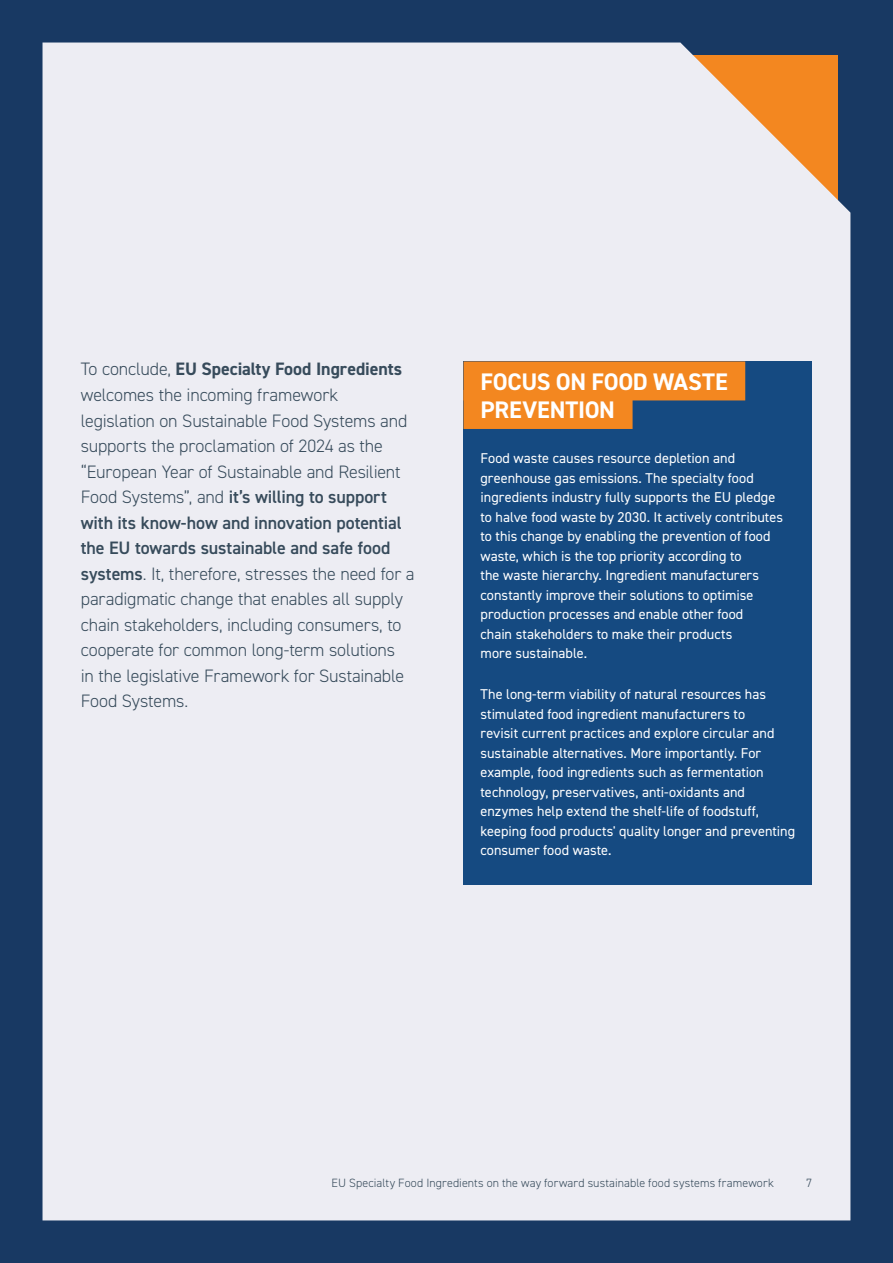
<style>
.page{position:relative;width:893px;height:1263px;background:#183963}
.page>*{position:absolute;margin:0;border:0;box-sizing:border-box;transform-origin:0 0}
.t1{font:700 24px/28.5px "DIN2014";letter-spacing:-.01em;color:#fff}
.t2{font:300 18px/25.5px "DIN2014";letter-spacing:-.01em;color:#374b5b}
.t3{font:14.25px/19.5px "DIN2014";color:#fff}
.t4{font:300 12px "DIN2014";letter-spacing:.01em;color:#374b5b}
.s1{font-weight:700}
.s2{font-weight:600}
</style>
<div class="page">
<div style="left:43px;top:43px;width:807px;height:1177px;background:#ededf3"></div>
<div style="left:463px;top:361px;width:349px;height:524px;background:#154a81"></div>
<div style="left:463px;top:361px;width:282px;height:39px;background:#f38720"></div>
<div style="left:463px;top:390px;width:170px;height:39px;background:#f38720"></div>
<p class="t2" style="left:81px;top:357px;width:335px">To conclude, <span class="s1">EU Specialty Food Ingredients </span>welcomes the incoming framework legislation on Sustainable Food Systems and supports the proclamation of 2024 as the “European Year of Sustainable and Resilient Food Systems”, and <span class="s2">it’s willing to support with its know-how and innovation potential the EU towards sustainable and safe food systems</span>. It, therefore, stresses the need for a paradigmatic change that enables all supply chain stakeholders, including consumers, to cooperate for common long-term solutions<br>in the legislative Framework for Sustainable Food Systems.</p>
<h1 class="t1" style="left:481px;top:367px;width:249px">FOCUS ON FOOD WASTE<br>PREVENTION</h1>
<p class="t3" style="left:480px;top:448px;width:304px">Food waste causes resource depletion and greenhouse gas emissions. The specialty food ingredients industry fully supports the EU pledge to halve food waste by 2030. It actively contributes to this change by enabling the prevention of food waste, which is the top priority according to<br>the waste hierarchy. Ingredient manufacturers constantly improve their solutions to optimise production processes and enable other food<br>chain stakeholders to make their products<br>more sustainable.</p>
<p class="t3" style="left:480px;top:684px;width:316px">The long-term viability of natural resources has stimulated food ingredient manufacturers to<br>revisit current practices and explore circular and sustainable alternatives. More importantly. For example, food ingredients such as fermentation technology, preservatives, anti-oxidants and enzymes help extend the shelf-life of foodstuff, keeping food products' quality longer and preventing consumer food waste.</p>
<p class="t4" style="left:332px;top:1176px;width:444px">EU Specialty Food Ingredients on the way forward sustainable food systems framework</p>
<p class="t4" style="left:806px;top:1176px;width:7px">7</p>
</div>
